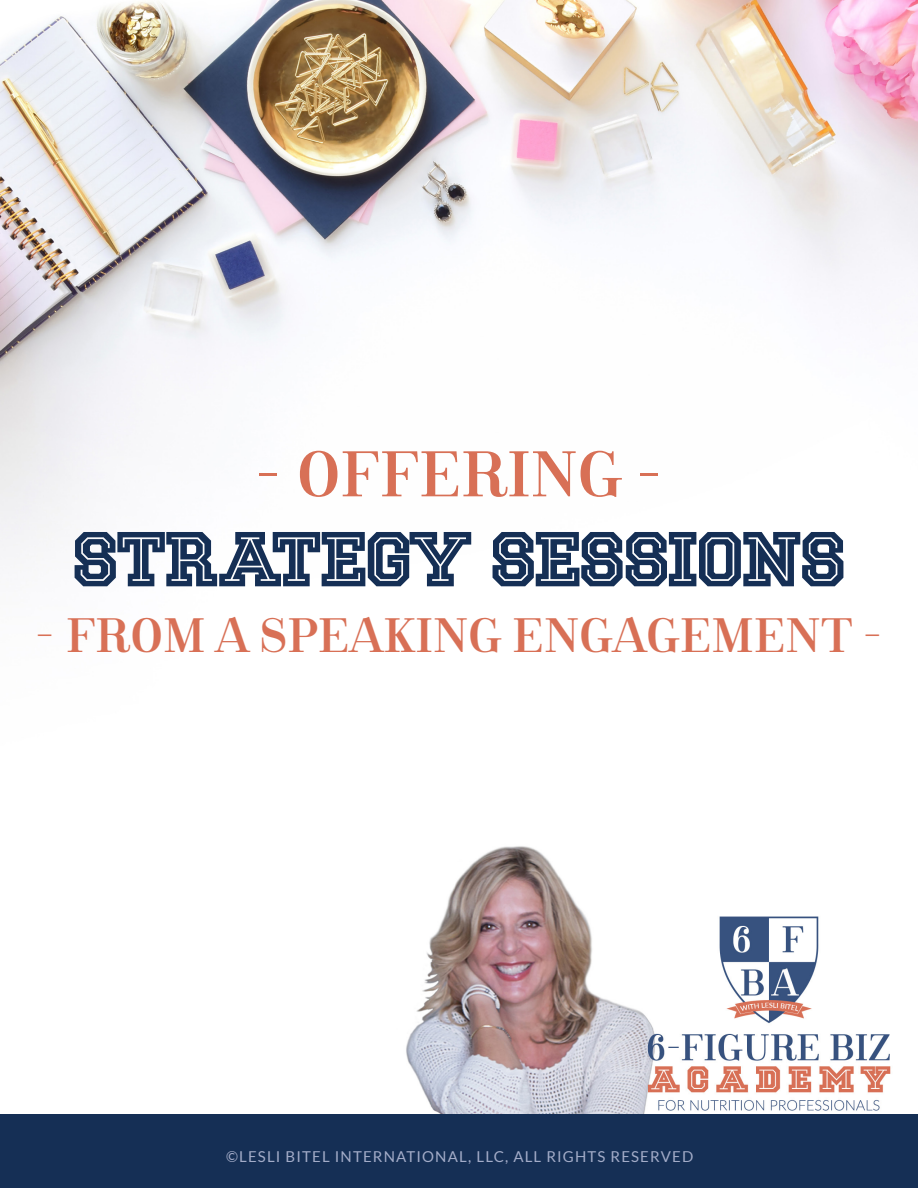
<style>
.page{position:relative;width:918px;height:1188px;background:#fff}
.page>*{position:absolute;margin:0;border:0;box-sizing:border-box;transform-origin:0 0}
.HEADINE{font:60px "National Champion In";letter-spacing:-.02em;color:#152f55}
.HEADINE-2{font:700 60px "Santis";color:#d87056}
.HEADINE-3{font:700 45px "Santis";color:#d87056}
.t1{font:15px "Lato";letter-spacing:.075em;color:#a3acc8}
</style>
<div class="page">
<img style="left:0;top:0;width:918px;height:1115px">
<div style="left:0;top:1115px;width:918px;height:73px;background:#152f55"></div>
<p class="HEADINE-2" style="left:256px;top:441px;width:408px">- OFFERING -</p>
<p class="HEADINE" style="left:72px;top:531px;width:775px">STRATEGY SESSIONS</p>
<p class="HEADINE-3" style="left:35px;top:610px;width:849px">- FROM A SPEAKING ENGAGEMENT -</p>
<p class="t1" style="left:226px;top:1148px;width:469px">©LESLI BITEL INTERNATIONAL, LLC, ALL RIGHTS RESERVED</p>
</div>
